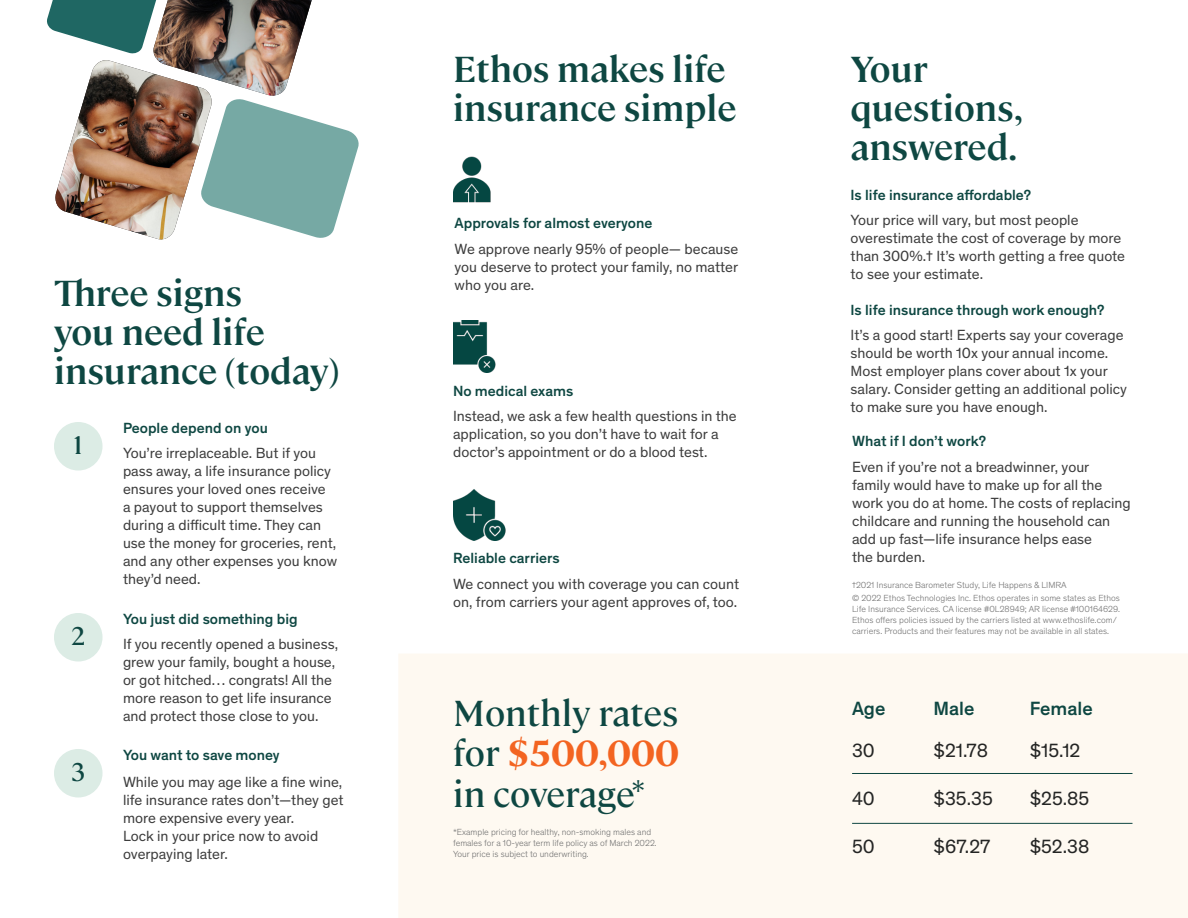
<style>
.page{position:relative;width:1188px;height:918px;background:#fff}
.page>*{position:absolute;margin:0;border:0;box-sizing:border-box;transform-origin:0 0}
.Body_Text{font:600 36px/39px "Cambon";color:#0e4742}
.Body_Text-2{font:36px "Cambon";color:#0e4742}
.Body_Text-3{font:700 36px "Cambon";color:#f36421}
.Body_Text-4{font:25.5px "Cambon";color:#0e4742}
.Body_Text-5{font:19.5px "Theinhardt";color:#242524}
.Body_Text-6{font:500 19.5px "Theinhardt";color:#0e4742}
.Body_Text-7{font:15px/18px "Theinhardt";color:#3d3d3d}
.Body_Text-8{font:300 9px/10.8px "Theinhardt";color:#727272}
.s1{font-weight:500;color:#0e4742}
.s2{font-weight:400;color:#0e4742}
</style>
<div class="page">
<div style="left:398px;top:653px;width:790px;height:265px;background:#fef9f1"></div>
<img style="left:47px;top:0;width:312px;height:240px">
<hr style="left:852px;top:773px;width:281px;height:1px;background:#0e4742">
<hr style="left:852px;top:823px;width:281px;height:1px;background:#0e4742">
<div style="left:54px;top:422px;width:49px;height:49px;background:#dcece5;border-radius:50%"></div>
<div style="left:54px;top:613px;width:49px;height:49px;background:#dcece5;border-radius:50%"></div>
<div style="left:54px;top:749px;width:49px;height:48px;background:#dcece5;border-radius:50%"></div>
<img style="left:453px;top:156px;width:38px;height:47px">
<img style="left:453px;top:489px;width:52px;height:51px">
<img style="left:453px;top:321px;width:43px;height:52px">
<p class="Body_Text" style="left:54px;top:271px;width:287px">Three signs<br>you need life insurance (today)</p>
<p class="Body_Text-4" style="left:73px;top:426px;width:11px">1</p>
<p class="Body_Text-4" style="left:71px;top:617px;width:16px">2</p>
<p class="Body_Text-4" style="left:71px;top:753px;width:16px">3</p>
<p class="Body_Text-7" style="left:123px;top:414px;width:195px;line-height:25.5px"><span class="s1">People depend on you<br></span>You’re irreplaceable. But if you</p>
<p class="Body_Text-7" style="left:123px;top:462px;width:216px">pass away, a life insurance policy ensures your loved ones receive<br>a payout to support themselves during a difficult time. They can use the money for groceries, rent, and any other expenses you know they’d need.</p>
<p class="Body_Text-7" style="left:123px;top:605px;width:217px;line-height:25.5px"><span class="s1">You just did something big<br></span>If you recently opened a business,</p>
<p class="Body_Text-7" style="left:123px;top:653px;width:214px">grew your family, bought a house, or got hitched… congrats! All the more reason to get life insurance and protect those close to you.</p>
<p class="Body_Text-7" style="left:123px;top:741px;width:221px;line-height:27px"><span class="s1">You want to save money<br></span>While you may age like a fine wine,</p>
<p class="Body_Text-7" style="left:123px;top:790px;width:222px">life insurance rates don’t—they get more expensive every year.<br>Lock in your price now to avoid overpaying later.</p>
<p class="Body_Text" style="left:453px;top:47px;width:285px">Ethos makes life insurance simple</p>
<p class="Body_Text" style="left:851px;top:47px;width:174px">Your questions,</p>
<p class="Body_Text" style="left:851px;top:125px;width:168px">answered.</p>
<p class="Body_Text-7" style="left:851px;top:181px;width:229px;line-height:25.5px"><span class="s1">Is life insurance affordable?<br></span>Your price will vary, but most people</p>
<p class="Body_Text-7" style="left:851px;top:229px;width:276px">overestimate the cost of coverage by more than 300%.† It’s worth getting a free quote to see your estimate.</p>
<p class="Body_Text-7" style="left:851px;top:296px;width:274px;line-height:25.5px"><span class="s1">Is life insurance through work enough?<br></span>It’s a good start! Experts say your coverage</p>
<p class="Body_Text-7" style="left:851px;top:344px;width:278px">should be worth 10x your annual income.<br>Most employer plans cover about 1x your salary. Consider getting an additional policy to make sure you have enough.</p>
<p class="Body_Text-7" style="left:852px;top:428px;width:239px;line-height:25.5px"><span class="s1">What if I don’t work?<br></span>Even if you’re not a breadwinner, your</p>
<p class="Body_Text-7" style="left:852px;top:475px;width:280px">family would have to make up for all the work you do at home. The costs of replacing childcare and running the household can add up fast—life insurance helps ease<br>the burden.</p>
<p class="Body_Text-8" style="left:852px;top:579px;width:216px">†2021 Insurance Barometer Study, Life Happens &amp; LIMRA</p>
<p class="Body_Text-8" style="left:852px;top:592px;width:269px">© 2022 Ethos Technologies Inc. Ethos operates in some states as Ethos Life Insurance Services. CA license #0L28949; AR license #100164629.<br>Ethos offers policies issued by the carriers listed at www.ethoslife.com/ carriers. Products and their features may not be available in all states.</p>
<p class="Body_Text-7" style="left:455px;top:210px;width:285px;line-height:25.5px"><span class="s1">Approvals for almost everyone<br></span>We approve nearly 95% of people— because</p>
<p class="Body_Text-7" style="left:455px;top:257px;width:285px">you deserve to protect your family, no matter who you are.</p>
<p class="Body_Text-7" style="left:453px;top:377px;width:285px;line-height:25.5px"><span class="s1">No medical exams<br></span>Instead, we ask a few health questions in the</p>
<p class="Body_Text-7" style="left:453px;top:424px;width:267px">application, so you don’t have to wait for a doctor’s appointment or do a blood test.</p>
<p class="Body_Text-7" style="left:453px;top:545px;width:288px;line-height:25.5px"><span class="s1">Reliable carriers<br></span>We connect you with coverage you can count</p>
<p class="Body_Text-7" style="left:453px;top:592px;width:286px">on, from carriers your agent approves of, too.</p>
<p class="Body_Text-2" style="left:453px;top:687px;width:227px">Monthly rates</p>
<p class="Body_Text-3" style="left:453px;top:727px;width:228px"><span class="s2">for</span> $500,000</p>
<p class="Body_Text-2" style="left:453px;top:768px;width:193px">in coverage*</p>
<p class="Body_Text-8" style="left:453px;top:826px;width:205px">*Example pricing for healthy, non-smoking males and females for a 10-year term life policy as of March 2022.<br>Your price is subject to underwriting.</p>
<p class="Body_Text-6" style="left:852px;top:694px;width:35px">Age</p>
<p class="Body_Text-5" style="left:852px;top:736px;width:24px">30</p>
<p class="Body_Text-5" style="left:852px;top:784px;width:24px">40</p>
<p class="Body_Text-5" style="left:852px;top:832px;width:24px">50</p>
<p class="Body_Text-6" style="left:934px;top:694px;width:42px">Male</p>
<p class="Body_Text-5" style="left:934px;top:736px;width:56px">$21.78</p>
<p class="Body_Text-5" style="left:934px;top:784px;width:61px">$35.35</p>
<p class="Body_Text-5" style="left:934px;top:832px;width:58px">$67.27</p>
<p class="Body_Text-6" style="left:1030px;top:694px;width:65px">Female</p>
<p class="Body_Text-5" style="left:1030px;top:736px;width:52px">$15.12</p>
<p class="Body_Text-5" style="left:1030px;top:784px;width:61px">$25.85</p>
<p class="Body_Text-5" style="left:1030px;top:832px;width:61px">$52.38</p>
</div>
